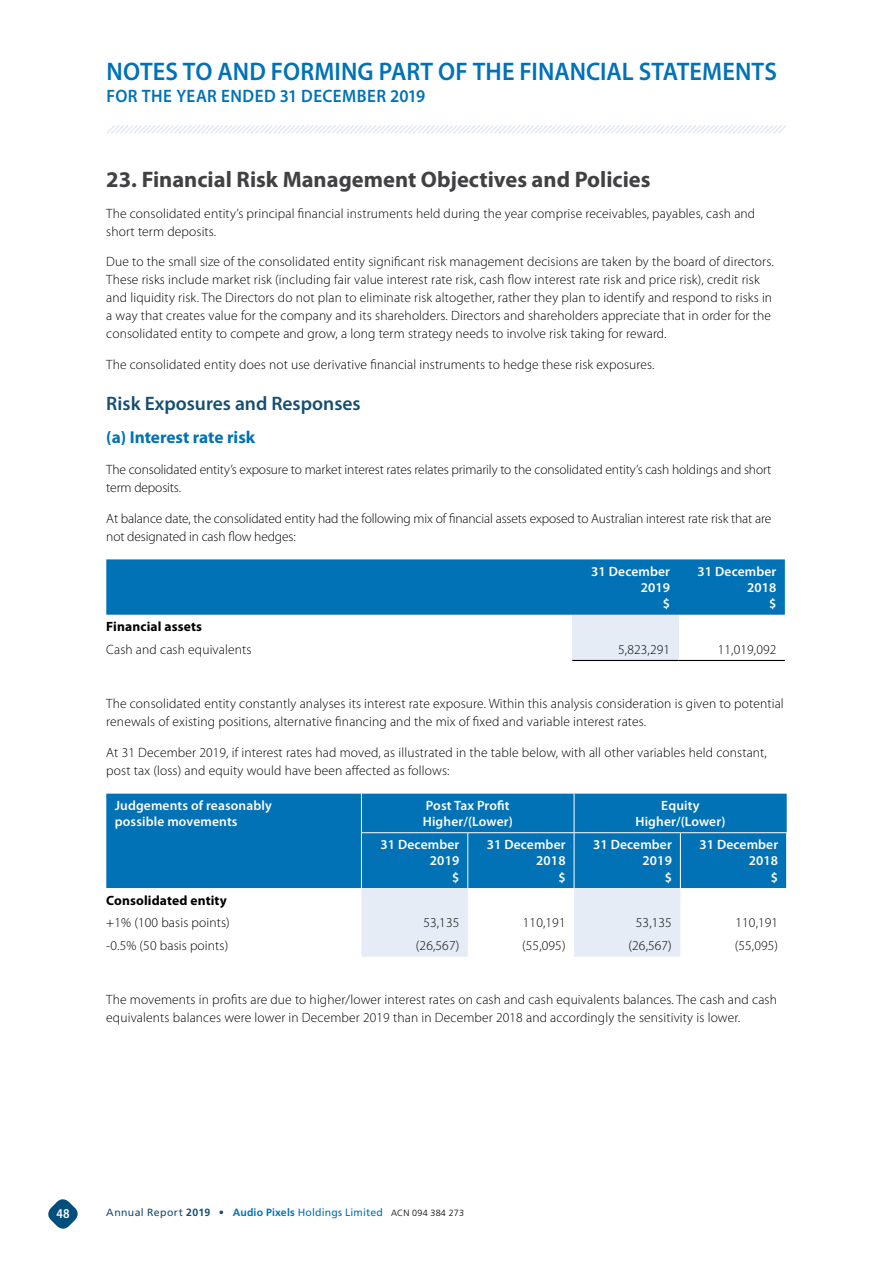
<style>
.page{position:relative;width:893px;height:1263px;background:#fff}
.page>*{position:absolute;margin:0;border:0;box-sizing:border-box;transform-origin:0 0}
.t1{font:600 25.5px "Myriad Pro";letter-spacing:-.005em;color:#0072b5;scale:.95 1}
.t2{font:700 22.5px "Myriad Pro";color:#414042}
.t3{font:600 19.5px "Myriad Pro";color:#154e71}
.t4{font:600 18px "Myriad Pro";letter-spacing:.02em;color:#0072b5;scale:.95 1}
.t5{font:700 17.25px "Myriad Pro";color:#0072b5}
.t6{font:300 13.5px/18px "Myriad Pro";letter-spacing:.01em;color:#000}
.t7{font:300 13.5px/18px "Myriad Pro";letter-spacing:-.01em;color:#000}
.t8{font:600 13.5px/16.2px "Myriad Pro";letter-spacing:.01em;color:#fff;text-align:right}
.t9{font:700 13.5px "Myriad Pro";letter-spacing:.01em;color:#000}
.t10{font:600 13.5px "Myriad Pro";letter-spacing:.01em;color:#fff;scale:.9 1}
.t11{font:10.5px "Frutiger";letter-spacing:.025em;color:#0072b5}
.s1{color:#154e71}
.s2{font-weight:700;color:#154e71}
.s3{font-weight:700}
.s4{font-weight:300;font-size:9px;color:#000}
</style>
<div class="page">
<div style="left:106px;top:559px;width:679px;height:56px;background:#0072b5"></div>
<div style="left:572px;top:615px;width:107px;height:23px;background:#e6ecf6"></div>
<div style="left:572px;top:638px;width:107px;height:22px;background:#e6ecf6"></div>
<hr style="left:572px;top:660px;width:107px;height:1px;background:#000">
<hr style="left:679px;top:660px;width:106px;height:1px;background:#000">
<div style="left:106px;top:794px;width:681px;height:94px;background:#0072b5"></div>
<svg style="left:361px;top:888px;width:319px;height:69px"></svg>
<hr style="left:361px;top:794px;width:1px;height:38px;background:#fff">
<hr style="left:574px;top:794px;width:1px;height:38px;background:#fff">
<hr style="left:361px;top:832px;width:107px;height:1px;background:#fff">
<hr style="left:361px;top:833px;width:1px;height:55px;background:#fff">
<hr style="left:468px;top:832px;width:106px;height:1px;background:#fff">
<hr style="left:467px;top:833px;width:1px;height:55px;background:#fff">
<hr style="left:574px;top:832px;width:106px;height:1px;background:#fff">
<hr style="left:574px;top:833px;width:1px;height:55px;background:#fff">
<hr style="left:680px;top:832px;width:107px;height:1px;background:#fff">
<hr style="left:680px;top:833px;width:1px;height:55px;background:#fff">
<hr style="left:786px;top:833px;width:1px;height:55px;background:#fff">
<svg style="left:106px;top:125px;width:680px;height:9px"></svg>
<svg style="left:48px;top:1199px;width:30px;height:30px"></svg>
<h1 class="t1" style="left:107px;top:56px;width:16px">NOTES</h1>
<h1 class="t1" style="left:183px;top:56px;width:583px">TO AND FORMING PART OF THE FINANCIAL STATEMENTS</h1>
<h3 class="t4" style="left:106px;top:85px;width:337px">FOR THE YEAR EN DED 31 DECEMBER 2019</h3>
<h2 class="t2" style="left:106px;top:165px;width:546px">23. Financial Risk Management Objectives and Policies</h2>
<p class="t6" style="left:106px;top:204px;width:650px">The consolidated entity’s principal financial instruments held during the year comprise receivables, payables, cash and short term deposits.</p>
<p class="t6" style="left:106px;top:253px;width:669px">Due to the small size of the consolidated entity significant risk management decisions are taken by the board of directors.<br>These risks include market risk (including fair value interest rate risk, cash flow interest rate risk and price risk), credit risk and liquidity risk. The Directors do not plan to eliminate risk altogether, rather they plan to identify and respond to risks in a way that creates value for the company and its shareholders. Directors and shareholders appreciate that in order for the consolidated entity to compete and grow, a long term strategy needs to involve risk taking for reward.</p>
<p class="t6" style="left:106px;top:356px;width:550px">The consolidated entity does not use derivative financial instruments to hedge these risk exposures.</p>
<h3 class="t3" style="left:106px;top:391px;width:256px">Risk Exposures and Responses</h3>
<p class="t5" style="left:106px;top:426px;width:150px">(a) Interest rate risk</p>
<p class="t7" style="left:106px;top:460px;width:667px">The consolidated entity’s exposure to market interest rates relates primarily to the consolidated entity’s cash holdings and short term deposits.</p>
<p class="t7" style="left:106px;top:509px;width:666px">At balance date, the consolidated entity had the following mix of financial assets exposed to Australian interest rate risk that are not designated in cash flow hedges:</p>
<p class="t8" style="left:591px;top:563px;width:80px">31 December<br>2019<br>$</p>
<p class="t8" style="left:697px;top:563px;width:80px">31 December<br>2018<br>$</p>
<p class="t9" style="left:106px;top:618px;width:97px">Financial assets</p>
<p class="t6" style="left:106px;top:640px;width:147px">Cash and cash equivalents</p>
<p class="t6" style="left:618px;top:640px;width:53px">5,823,291</p>
<p class="t6" style="left:718px;top:640px;width:60px">11,019,092</p>
<p class="t6" style="left:106px;top:694px;width:679px">The consolidated entity constantly analyses its interest rate exposure. Within this analysis consideration is given to potential renewals of existing positions, alternative financing and the mix of fixed and variable interest rates.</p>
<p class="t6" style="left:106px;top:743px;width:662px">At 31 December 2019, if interest rates had moved, as illustrated in the table below, with all other variables held constant, post tax (loss) and equity would have been affected as follows:</p>
<p class="t8" style="left:115px;top:797px;width:159px;text-align:left">Judgements of reasonably possible movements</p>
<p class="t8" style="left:423px;top:797px;width:91px;text-align:left">Post Tax Profit<br>Higher/(Lower)</p>
<p class="t8" style="left:635px;top:797px;width:91px;text-align:center">Equity<br>Higher/(Lower)</p>
<p class="t8" style="left:380px;top:836px;width:80px">31 December<br>2019<br>$</p>
<p class="t8" style="left:487px;top:836px;width:80px">31 December<br>2018<br>$</p>
<p class="t8" style="left:593px;top:836px;width:80px">31 December<br>2019<br>$</p>
<p class="t8" style="left:699px;top:836px;width:80px">31 December<br>2018<br>$</p>
<p class="t9" style="left:106px;top:891px;width:122px">Consolidated entity</p>
<p class="t6" style="left:106px;top:914px;width:125px">+1% (100 basis points)</p>
<p class="t6" style="left:423px;top:914px;width:37px">53,135</p>
<p class="t6" style="left:523px;top:914px;width:44px">110,191</p>
<p class="t6" style="left:636px;top:914px;width:37px">53,135</p>
<p class="t6" style="left:735px;top:914px;width:44px">110,191</p>
<p class="t6" style="left:106px;top:937px;width:124px">‑0.5% (50 basis points)</p>
<p class="t6" style="left:416px;top:937px;width:45px">(26,567)</p>
<p class="t6" style="left:522px;top:937px;width:45px">(55,095)</p>
<p class="t6" style="left:628px;top:937px;width:45px">(26,567)</p>
<p class="t6" style="left:735px;top:937px;width:45px">(55,095)</p>
<p class="t6" style="left:106px;top:991px;width:672px">The movements in profits are due to higher/lower interest rates on cash and cash equivalents balances. The cash and cash equivalents balances were lower in December 2019 than in December 2018 and accordingly the sensitivity is lower.</p>
<p class="t10" style="left:56px;top:1205px;width:16px">48</p>
<p class="t11" style="left:106px;top:1206px;width:359px"><span class="s1">Annual Report</span> <span class="s2">2019 •</span> <span class="s3">Audio Pixels</span> Holdings Limited <span class="s4">ACN 094 384 273</span></p>
</div>
